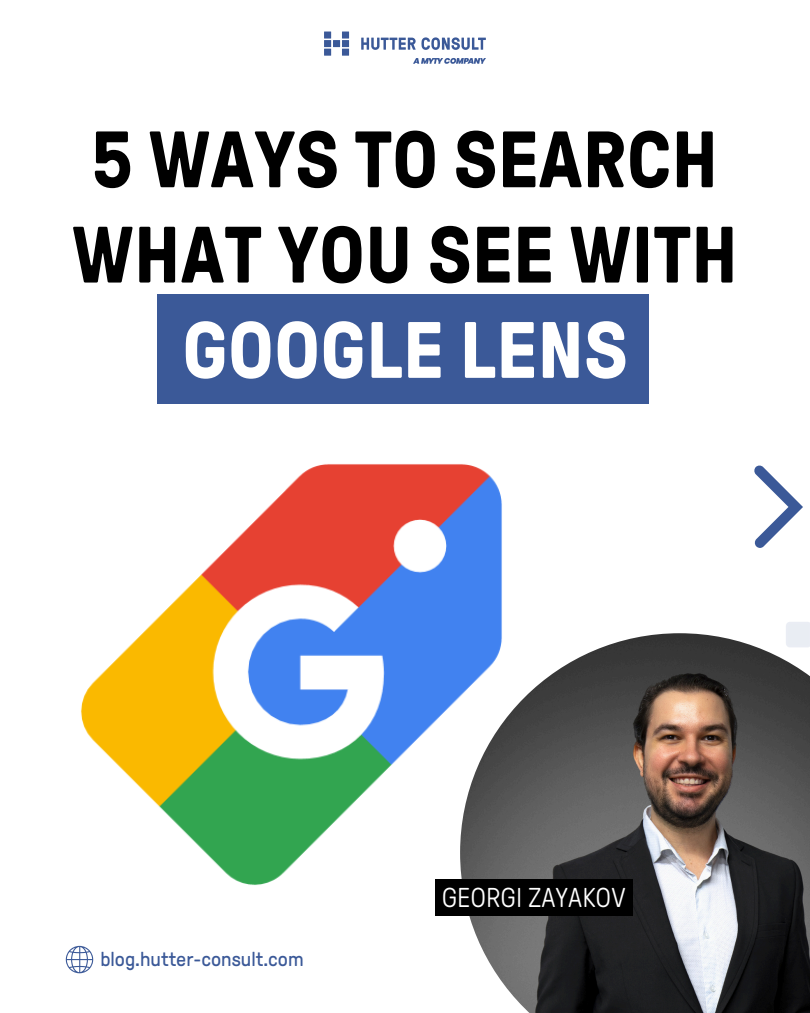
<style>
.page{position:relative;width:810px;height:1013px;background:#fff}
.page>*{position:absolute;margin:0;border:0;box-sizing:border-box;transform-origin:0 0}
.t1{font:700 79.7px/95.2px "GT Pressura";color:#000;text-align:center}
.t2{font:300 27.3px "GT Pressura";color:#fff}
.t3{font:20px "GT Pressura";color:#3b5998}
.s1{color:#fff}
</style>
<div class="page">
<svg style="left:324px;top:32px;width:25px;height:24px"></svg>
<div style="left:342px;top:32px;width:7px;height:7px;background:#3b5998"></div>
<svg style="left:361px;top:37px;width:125px;height:13px"></svg>
<svg style="left:413px;top:58px;width:73px;height:6px"></svg>
<svg style="left:754px;top:465px;width:49px;height:82px"></svg>
<svg style="left:66px;top:945px;width:27px;height:28px"></svg>
<div style="left:157px;top:294px;width:492px;height:109px;background:#3b5998"></div>
<img style="left:81px;top:464px;width:421px;height:452px">
<img style="left:460px;top:633px;width:350px;height:379px">
<div style="left:435px;top:879px;width:197px;height:36px;background:#000"></div>
<p class="t1" style="left:72px;top:113px;width:668px">5 WAYS TO SEARCH<br>WHAT YOU SEE WITH<br><span class="s1">GOOGLE LENS</span></p>
<p class="t3" style="left:100px;top:948px;width:205px">blog.hutter-consult.com</p>
<p class="t2" style="left:442px;top:882px;width:185px">GEORGI ZAYAKOV</p>
</div>
